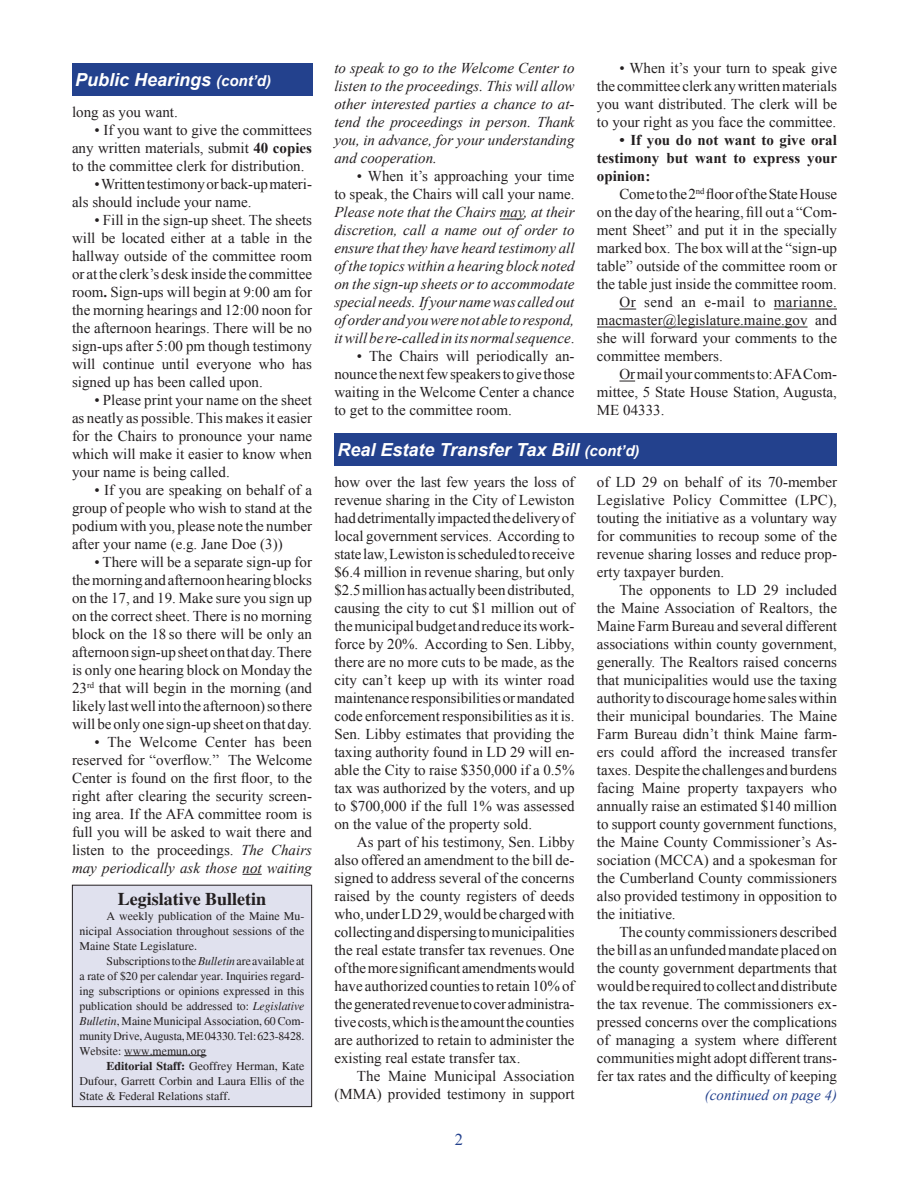
<style>
.page{position:relative;width:918px;height:1188px;background:#fff}
.page>*{position:absolute;margin:0;border:0;box-sizing:border-box;transform-origin:0 0}
.Headline{font:italic 700 18px "Arial";color:#fff}
.t1{font:700 18px "Times";color:#231f20}
.t2{font:16.5px "Times New Roman";color:#23418d}
.Body_text{font:15px/18px "Times New Roman";color:#231f20;text-align:justify}
.Body_text-2{font:italic 15px/18px "Times New Roman";color:#231f20;text-align:justify}
.Body_text-3{font:700 15px/18px "Times New Roman";color:#231f20;text-align:justify}
.SUB_HEAD_for_Joint_S{font:italic 15px "Times New Roman";color:#23418d}
.t3{font:12px/15px "Times";color:#231f20;text-align:justify}
.s1{font-size:15px}
.s2{font-weight:700}
.s3{font-style:italic}
.s4{font-style:normal}
</style>
<div class="page">
<div style="left:72px;top:885px;width:240px;height:222px;background:#e0e1ee"></div>
<hr style="left:124px;top:1055px;width:83px;height:1px;background:#231f20">
<div style="left:72px;top:885px;width:240px;height:222px;border:1px solid #231f20"></div>
<div style="left:72px;top:63px;width:240px;height:32px;background:#23418d"></div>
<div style="left:334px;top:433px;width:503px;height:33px;background:#23418d"></div>
<svg style="left:243px;top:874px;width:19px;height:1px"></svg>
<svg style="left:500px;top:219px;width:24px;height:1px"></svg>
<svg style="left:619px;top:309px;width:17px;height:1px"></svg>
<hr style="left:774px;top:309px;width:63px;height:1px;background:#231f20">
<hr style="left:597px;top:327px;width:211px;height:1px;background:#231f20">
<svg style="left:619px;top:381px;width:16px;height:1px"></svg>
<p class="Headline" style="left:75px;top:67px;width:198px">Public Hearings <span class="s1">(cont’d)</span></p>
<p class="Body_text" style="left:72px;top:102px;width:107px">long as you want.</p>
<p class="Body_text" style="left:72px;top:120px;width:242px;text-indent:22px">• If you want to give the committees any written materials, submit <span class="s2">40 copies </span>to the committee clerk for distribution.</p>
<p class="Body_text" style="left:72px;top:174px;width:242px;text-indent:22px">• Written testimony or back-up materi&shy;als should include your name.</p>
<p class="Body_text" style="left:72px;top:210px;width:242px;text-indent:22px">• Fill in the sign-up sheet. The sheets will be located either at a table in the hallway outside of the committee room or at the clerk’s desk inside the committee room<span class="s2">.</span> Sign-ups will begin at 9:00 am for the morning hearings and 12:00 noon for the afternoon hearings. There will be no sign-ups after 5:00 pm though testimony will continue until everyone who has signed up has been called upon.</p>
<p class="Body_text" style="left:72px;top:390px;width:242px;text-indent:22px">• Please print your name on the sheet as neatly as possible. This makes it easier for the Chairs to pronounce your name which will make it easier to know when your name is being called.</p>
<p class="Body_text" style="left:72px;top:480px;width:242px;text-indent:22px">• If you are speaking on behalf of a group of people who wish to stand at the podium with you, please note the number after your name (e.g. Jane Doe (3))</p>
<p class="Body_text" style="left:72px;top:552px;width:242px;text-indent:22px">• There will be a separate sign-up for the morning and afternoon hearing blocks on the 17, and 19. Make sure you sign up on the correct sheet. There is no morning block on the 18 so there will be only an afternoon sign-up sheet on that day. There is only one hearing block on Monday the 23<sup>rd</sup> that will begin in the morning (and likely last well into the afternoon) so there will be only one sign-up sheet on that day.</p>
<p class="Body_text" style="left:72px;top:732px;width:242px;text-indent:22px">• The Welcome Center has been reserved for “overflow.” The Welcome Center is found on the first floor, to the right after clearing the security screen&shy;ing area. If the AFA committee room is full you will be asked to wait there and listen to the proceedings. <span class="s3">The Chairs may periodically ask those not waiting</span></p>
<p class="t1" style="left:118px;top:888px;width:150px">Legislative Bulletin</p>
<p class="t3" style="left:80px;top:908px;width:227px;text-indent:27px">A weekly publication of the Maine Mu&shy;nicipal Association throughout sessions of the Maine State Legislature.</p>
<p class="t3" style="left:80px;top:953px;width:227px;text-indent:27px">Subscriptions to the <span class="s3">Bulletin</span> are available at a rate of $20 per calendar year. Inquiries regard&shy;ing subscriptions or opinions expressed in this publication should be addressed to: <span class="s3">Legislative Bulletin</span>, Maine Municipal Association, 60 Com&shy;munity Drive, Augusta, ME 04330. Tel: 623-8428.<br>Website: www.memun.org</p>
<p class="t3" style="left:80px;top:1058px;width:227px;text-indent:27px"><span class="s2">Editorial Staff:</span> Geoffrey Herman, Kate Dufour, Garrett Corbin and Laura Ellis of the State &amp; Federal Relations staff.</p>
<p class="Body_text-2" style="left:334px;top:59px;width:242px">to speak to go to the Welcome Center to listen to the proceedings. This will allow other interested parties a chance to at&shy;tend the proceedings in person. Thank you, in advance, for your understanding and cooperation.</p>
<p class="Body_text-2" style="left:334px;top:167px;width:242px;text-indent:22px"><span class="s4">• When it’s approaching your time to speak, the Chairs will call your name.<br></span>Please note that the Chairs may, at their discretion, call a name out of order to ensure that they have heard testimony all of the topics within a hearing block noted on the sign-up sheets or to accommodate special needs. If your name was called out of order and you were not able to respond, it will be re-called in its normal sequence<span class="s4">.</span></p>
<p class="Body_text" style="left:334px;top:347px;width:242px;text-indent:22px">• The Chairs will periodically an&shy;nounce the next few speakers to give those waiting in the Welcome Center a chance to get to the committee room.</p>
<p class="Body_text" style="left:597px;top:59px;width:242px;text-indent:22px">• When it’s your turn to speak give the committee clerk any written materials you want distributed. The clerk will be to your right as you face the committee.</p>
<p class="Body_text-3" style="left:597px;top:131px;width:242px;text-indent:22px">• If you do not want to give oral testimony but want to express your opinion:</p>
<p class="Body_text" style="left:597px;top:185px;width:242px;text-indent:22px">Come to the 2<sup>nd</sup> floor of the State House on the day of the hearing, fill out a “Com&shy;ment Sheet” and put it in the specially marked box. The box will at the “sign-up table” outside of the committee room or the table just inside the committee room.</p>
<p class="Body_text" style="left:597px;top:293px;width:242px;text-indent:22px">Or send an e-mail to marianne. macmaster@legislature.maine.gov and she will forward your comments to the committee members.</p>
<p class="Body_text" style="left:597px;top:365px;width:242px;text-indent:22px">Or mail your comments to: AFA Com&shy;mittee, 5 State House Station, Augusta, ME 04333.</p>
<p class="Headline" style="left:337px;top:438px;width:304px">Real Estate Transfer Tax Bill <span class="s1">(cont’d)</span></p>
<p class="Body_text" style="left:334px;top:473px;width:242px">how over the last few years the loss of revenue sharing in the City of Lewiston had detrimentally impacted the delivery of local government services. According to state law, Lewiston is scheduled to receive $6.4 million in revenue sharing, but only $2.5 million has actually been distributed, causing the city to cut $1 million out of the municipal budget and reduce its work&shy;force by 20%. According to Sen. Libby, there are no more cuts to be made, as the city can’t keep up with its winter road maintenance responsibilities or mandated code enforcement responsibilities as it is.<br>Sen. Libby estimates that providing the taxing authority found in LD 29 will en&shy;able the City to raise $350,000 if a 0.5% tax was authorized by the voters, and up to $700,000 if the full 1% was assessed on the value of the property sold.</p>
<p class="Body_text" style="left:334px;top:833px;width:242px;text-indent:22px">As part of his testimony, Sen. Libby also offered an amendment to the bill de&shy;signed to address several of the concerns raised by the county registers of deeds who, under LD 29, would be charged with collecting and dispersing to municipalities the real estate transfer tax revenues. One of the more significant amendments would have authorized counties to retain 10% of the generated revenue to cover administra&shy;tive costs, which is the amount the counties are authorized to retain to administer the existing real estate transfer tax.</p>
<p class="Body_text" style="left:334px;top:1067px;width:242px;text-align:right">The Maine Municipal Association (MMA) provided testimony in support</p>
<p class="t2" style="left:455px;top:1129px;width:10px">2</p>
<p class="Body_text" style="left:597px;top:473px;width:242px">of LD 29 on behalf of its 70-member Legislative Policy Committee (LPC), touting the initiative as a voluntary way for communities to recoup some of the revenue sharing losses and reduce prop&shy;erty taxpayer burden.</p>
<p class="Body_text" style="left:597px;top:581px;width:242px;text-indent:22px">The opponents to LD 29 included the Maine Association of Realtors, the Maine Farm Bureau and several different associations within county government, generally. The Realtors raised concerns that municipalities would use the taxing authority to discourage home sales within their municipal boundaries. The Maine Farm Bureau didn’t think Maine farm&shy;ers could afford the increased transfer taxes. Despite the challenges and burdens facing Maine property taxpayers who annually raise an estimated $140 million to support county government functions, the Maine County Commissioner’s As&shy;sociation (MCCA) and a spokesman for the Cumberland County commissioners also provided testimony in opposition to the initiative.</p>
<p class="Body_text" style="left:597px;top:923px;width:242px;text-indent:22px">The county commissioners described the bill as an unfunded mandate placed on the county government departments that would be required to collect and distribute the tax revenue. The commissioners ex&shy;pressed concerns over the complications of managing a system where different communities might adopt different trans&shy;fer tax rates and the difficulty of keeping</p>
<p class="SUB_HEAD_for_Joint_S" style="left:705px;top:1085px;width:134px">(continued on page 4)</p>
</div>
